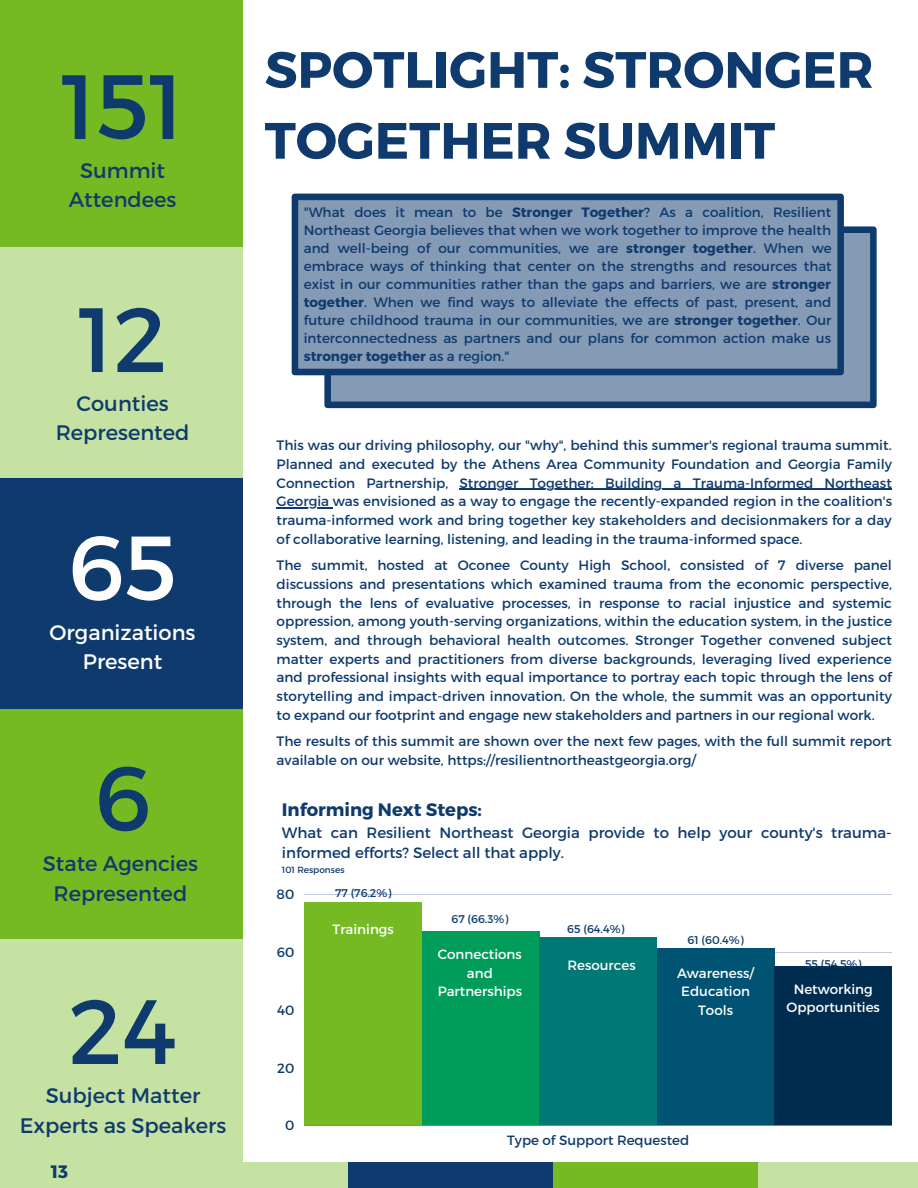
<style>
.page{position:relative;width:918px;height:1188px;background:#fff}
.page>*{position:absolute;margin:0;border:0;box-sizing:border-box;transform-origin:0 0}
.t1{font:91.05px "Montserrat";color:#0e3a6d}
.t2{font:91.05px "Montserrat";color:#fefefe}
.t3{font:700 51px/70.8px "Montserrat";color:#0e3a6d}
.t4{font:21px/29.2px "Montserrat";color:#0e3a6d;text-align:center}
.t5{font:21px/29.2px "Montserrat";color:#fefefe;text-align:center}
.t6{font:700 18px "Montserrat";color:#0e3a6d}
.t7{font:15px/20.9px "Montserrat";color:#0e3a6d}
.t8{font:13.65px/18.6px "Montserrat";color:#0e3a6d;text-align:justify}
.t9{font:13.5px/18px "Montserrat";color:#0e3a6d;text-align:justify}
.t10{font:13.5px/18.5px "Montserrat";color:#fff;text-align:center}
.t11{font:11.25px "Montserrat";color:#0e3a6d}
.t12{font:9px "Montserrat";color:#0e3a6d}
.s1{font-weight:700}
</style>
<div class="page">
<hr style="left:305px;top:894px;width:587px;height:1px;background:#0e3a6d">
<hr style="left:305px;top:952px;width:587px;height:1px;background:#0e3a6d">
<hr style="left:305px;top:1125px;width:587px;height:1px;background:#0e3a6d">
<div style="left:305px;top:903px;width:117px;height:222px;background:#76ba23"></div>
<div style="left:422px;top:932px;width:118px;height:193px;background:#009d5a"></div>
<div style="left:539px;top:937px;width:118px;height:188px;background:#007976"></div>
<div style="left:657px;top:949px;width:118px;height:176px;background:#005372"></div>
<div style="left:774px;top:966px;width:118px;height:159px;background:#002d4f"></div>
<div style="left:0;top:0;width:243px;height:248px;background:#76ba23"></div>
<div style="left:0;top:708px;width:243px;height:231px;background:#76ba23"></div>
<div style="left:0;top:478px;width:243px;height:230px;background:#0e3a6d"></div>
<div style="left:0;top:247px;width:243px;height:231px;background:#c5e2a2"></div>
<div style="left:0;top:939px;width:243px;height:249px;background:#c5e2a2"></div>
<hr style="left:459px;top:489px;width:433px;height:1px;background:#0e3a6d">
<hr style="left:277px;top:507px;width:56px;height:1px;background:#0e3a6d">
<svg style="left:292px;top:194px;width:585px;height:214px;fill:#859ab5"></svg>
<div style="left:553px;top:1162px;width:205px;height:26px;background:#76ba23"></div>
<div style="left:347px;top:1162px;width:206px;height:26px;background:#0e3a6d"></div>
<div style="left:142px;top:1162px;width:206px;height:26px;background:#c5e2a2"></div>
<div style="left:758px;top:1162px;width:160px;height:26px;background:#c5e2a2"></div>
<h1 class="t1" style="left:61px;top:47px;width:125px">151</h1>
<h3 class="t4" style="left:69px;top:155px;width:109px">Summit<br>Attendees</h3>
<h1 class="t1" style="left:78px;top:280px;width:90px">12</h1>
<h3 class="t4" style="left:56px;top:388px;width:135px">Counties<br>Represented</h3>
<h1 class="t2" style="left:68px;top:509px;width:110px">65</h1>
<h3 class="t5" style="left:50px;top:616px;width:147px">Organizations<br>Present</h3>
<h1 class="t1" style="left:95px;top:739px;width:58px">6</h1>
<h3 class="t4" style="left:43px;top:848px;width:157px">State Agencies<br>Represented</h3>
<h1 class="t1" style="left:69px;top:972px;width:110px">24</h1>
<h3 class="t4" style="left:20px;top:1080px;width:208px">Subject Matter<br>Experts as Speakers</h3>
<h3 class="t6" style="left:51px;top:1160px;width:19px">13</h3>
<h2 class="t3" style="left:265px;top:32px;width:610px">SPOTLIGHT: STRONGER<br>TOGETHER SUMMIT</h2>
<p class="t9" style="left:304px;top:202px;width:530px">"What does it mean to be <span class="s1">Stronger Together</span>? As a coalition, Resilient Northeast Georgia believes that when we work together to improve the health and well-being of our communities, we are <span class="s1">stronger together</span>. When we embrace ways of thinking that center on the strengths and resources that exist in our communities rather than the gaps and barriers, we are <span class="s1">stronger together</span>. When we find ways to alleviate the effects of past, present, and future childhood trauma in our communities, we are <span class="s1">stronger together</span>. Our interconnectedness as partners and our plans for common action make us <span class="s1">stronger together</span> as a region."</p>
<p class="t8" style="left:277px;top:436px;width:617px">This was our driving philosophy, our "why", behind this summer's regional trauma summit.<br>Planned and executed by the Athens Area Community Foundation and Georgia Family Connection Partnership, Stronger Together: Building a Trauma-Informed Northeast Georgia was envisioned as a way to engage the recently-expanded region in the coalition's trauma-informed work and bring together key stakeholders and decisionmakers for a day of collaborative learning, listening, and leading in the trauma-informed space.</p>
<p class="t8" style="left:277px;top:556px;width:617px">The summit, hosted at Oconee County High School, consisted of 7 diverse panel discussions and presentations which examined trauma from the economic perspective, through the lens of evaluative processes, in response to racial injustice and systemic oppression, among youth-serving organizations, within the education system, in the justice system, and through behavioral health outcomes. Stronger Together convened subject matter experts and practitioners from diverse backgrounds, leveraging lived experience and professional insights with equal importance to portray each topic through the lens of storytelling and impact-driven innovation. On the whole, the summit was an opportunity to expand our footprint and engage new stakeholders and partners in our regional work.</p>
<p class="t8" style="left:277px;top:732px;width:617px">The results of this summit are shown over the next few pages, with the full summit report available on our website, https://resilientnortheastgeorgia.org/</p>
<h3 class="t6" style="left:282px;top:798px;width:202px">Informing Next Steps:</h3>
<p class="t7" style="left:282px;top:821px;width:611px">What can Resilient Northeast Georgia provide to help your county's trauma&shy;informed efforts? Select all that apply.</p>
<p class="t12" style="left:282px;top:864px;width:64px">101 Responses</p>
<p class="t11" style="left:335px;top:886px;width:58px">77 (76.2%)</p>
<p class="t11" style="left:452px;top:911px;width:58px">67 (66.3%)</p>
<p class="t11" style="left:567px;top:922px;width:59px">65 (64.4%)</p>
<p class="t11" style="left:688px;top:933px;width:58px">61 (60.4%)</p>
<p class="t11" style="left:805px;top:957px;width:58px">55 (54.5%)</p>
<p class="t9" style="left:277px;top:885px;width:19px">80</p>
<p class="t10" style="left:333px;top:919px;width:63px">Trainings</p>
<p class="t9" style="left:277px;top:943px;width:19px">60</p>
<p class="t10" style="left:438px;top:944px;width:86px">Connections and<br>Partnerships</p>
<p class="t10" style="left:568px;top:955px;width:70px">Resources</p>
<p class="t10" style="left:677px;top:963px;width:78px">Awareness/<br>Education<br>Tools</p>
<p class="t10" style="left:787px;top:979px;width:95px">Networking<br>Opportunities</p>
<p class="t9" style="left:277px;top:1000px;width:19px">40</p>
<p class="t9" style="left:277px;top:1058px;width:19px">20</p>
<p class="t9" style="left:285px;top:1116px;width:11px">0</p>
<p class="t9" style="left:507px;top:1130px;width:184px">Type of Support Requested</p>
</div>
